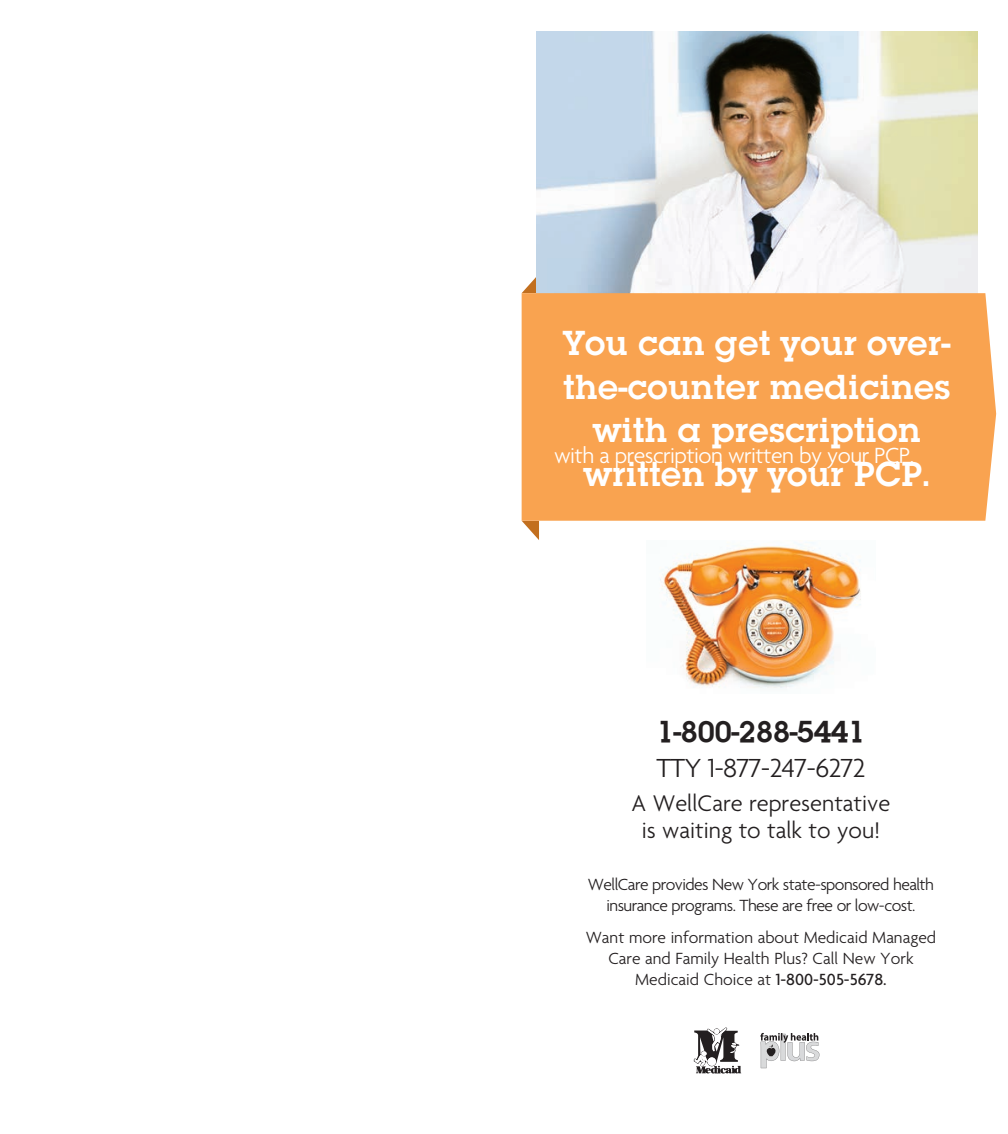
<style>
.page{position:relative;width:1008px;height:1134px;background:#fff}
.page>*{position:absolute;margin:0;border:0;box-sizing:border-box;transform-origin:0 0}
.t1{font:600 36.23px/43.6px "Lubalin Graph ITC";color:#fff}
.t2{font:31.5px "Lubalin Graph ITCTT Demi";letter-spacing:-.025em;color:#231f20}
.t3{font:300 28.35px "Agenda";color:#231f20}
.t4{font:300 24.5px/26.2px "Agenda";color:#231f20;text-align:center}
.t5{font:300 23.8px "Agenda";letter-spacing:-.025em;color:#fff}
.t6{font:300 17.5px/21px "Agenda";color:#231f20;text-align:center}
.t7{font:300 17.5px/21px "Agenda";letter-spacing:-.03em;color:#231f20;text-align:center}
.s1{font-weight:500}
</style>
<div class="page">
<svg style="left:522px;top:277px;width:14px;height:16px"></svg>
<img style="left:536px;top:32px;width:441px;height:261px">
<svg style="left:522px;top:521px;width:17px;height:19px"></svg>
<div style="left:522px;top:293px;width:474px;height:228px;background:#f9a350"></div>
<img style="left:660px;top:542px;width:201px;height:147px">
<svg style="left:694px;top:1027px;width:47px;height:47px"></svg>
<svg style="left:760px;top:1033px;width:59px;height:35px"></svg>
<p class="t1" style="left:563px;top:321px;width:389px">You can get your over&shy;the-counter medicines</p>
<p class="t1" style="left:583px;top:408px;width:348px">with a prescription written by your PCP.</p>
<p class="t5" style="left:554px;top:442px;width:362px">with a prescription written by your PCP.</p>
<p class="t2" style="left:656px;top:713px;width:211px">1-800-288-5441</p>
<p class="t3" style="left:656px;top:752px;width:211px">TTY 1-877-247-6272</p>
<p class="t4" style="left:632px;top:790px;width:260px">A WellCare representative is waiting to talk to you!</p>
<p class="t7" style="left:588px;top:874px;width:348px">WellCare provides New York state-sponsored health insurance programs. These are free or low-cost.</p>
<p class="t6" style="left:586px;top:926px;width:352px">Want more information about Medicaid Managed<br>Care and Family Health Plus? Call New York<br>Medicaid Choice at <span class="s1">1-800-505-5678.</span></p>
</div>
